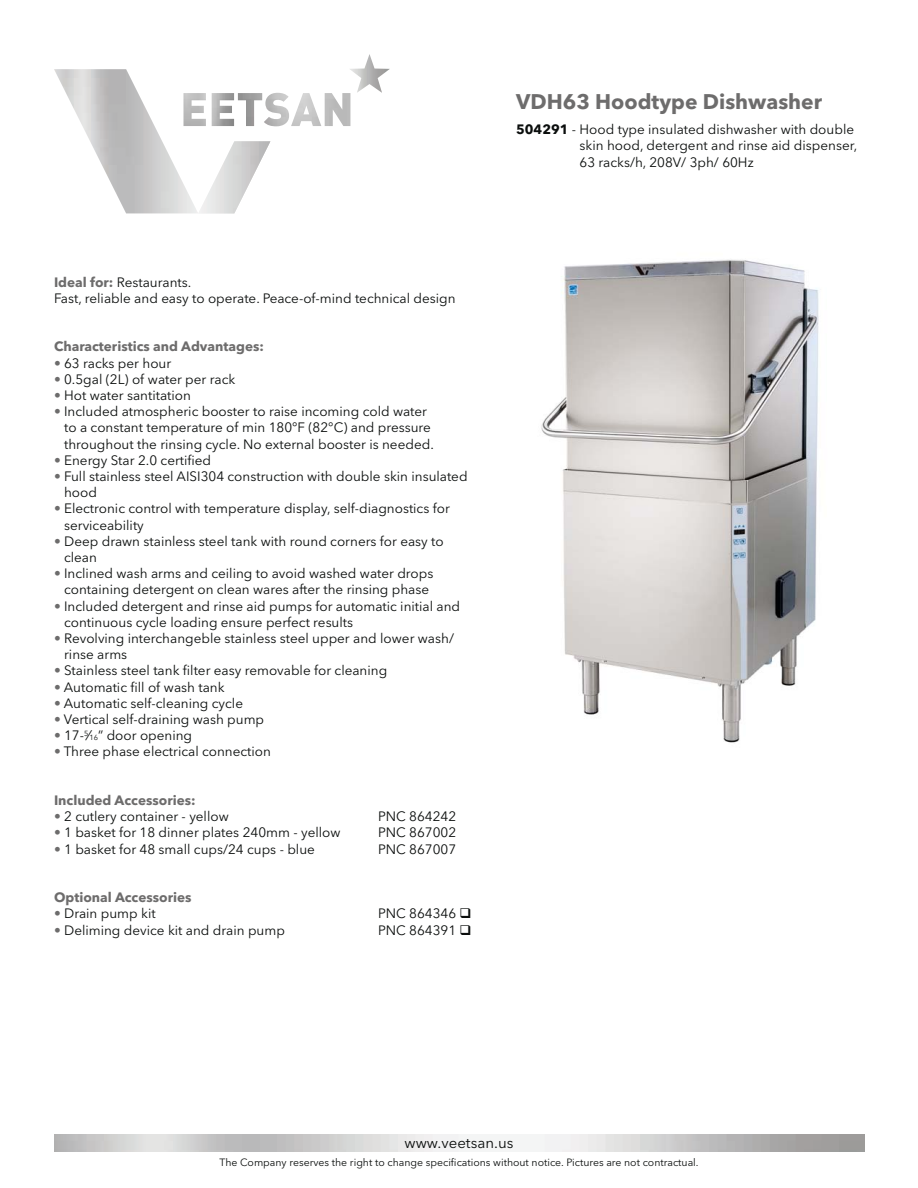
<style>
.page{position:relative;width:918px;height:1188px;background:#fff}
.page>*{position:absolute;margin:0;border:0;box-sizing:border-box;transform-origin:0 0}
.t1{font:700 21px "Avenir Next W1 G";color:#6d6c6c}
.t2{font:15px "Avenir Next W1 G";color:#0b0e0d}
.t3{font:13.5px/16.2px "Avenir Next W1 G";color:#0b0e0d}
.t4{font:700 13.5px "Avenir Next W1 G";color:#6d6c6c}
.t5{font:10.5px "Avenir Next W1 G";color:#0b0e0d}
.s1{font-weight:700;color:#6d6c6c}
.s2{color:#6d6c6c}
.s3{font-size:7.35px}
.s4{font-weight:700}
</style>
<div class="page">
<img style="left:198px;top:93px;width:152px;height:33px">
<img style="left:54px;top:69px;width:144px;height:144px">
<img style="left:199px;top:141px;width:71px;height:72px">
<img style="left:350px;top:54px;width:40px;height:39px">
<img style="left:541px;top:259px;width:278px;height:484px">
<p class="t3" style="left:54px;top:275px;width:403px"><span class="s1">Ideal for:</span> Restaurants.<br>Fast, reliable and easy to operate. Peace-of-mind technical design</p>
<p class="t4" style="left:54px;top:341px;width:212px">Characteristics and Advantages:</p>
<p class="t3" style="left:54px;top:356px;width:119px"><span class="s2">•</span> 63 racks per hour</p>
<p class="t3" style="left:54px;top:372px;width:183px"><span class="s2">•</span> 0.5gal (2L) of water per rack</p>
<p class="t3" style="left:54px;top:388px;width:138px"><span class="s2">•</span> Hot water santitation</p>
<p class="t3" style="left:64px;top:404px;width:371px;text-indent:-10px"><span class="s2">•</span> Included atmospheric booster to raise incoming cold water to a constant temperature of min 180°F (82°C) and pressure throughout the rinsing cycle. No external booster is needed.</p>
<p class="t3" style="left:54px;top:453px;width:159px"><span class="s2">•</span> Energy Star 2.0 certified</p>
<p class="t3" style="left:64px;top:469px;width:405px;text-indent:-10px"><span class="s2">•</span> Full stainless steel AISI304 construction with double skin insulated hood</p>
<p class="t3" style="left:64px;top:502px;width:387px;text-indent:-10px"><span class="s2">•</span> Electronic control with temperature display, self-diagnostics for serviceability</p>
<p class="t3" style="left:64px;top:534px;width:381px;text-indent:-10px"><span class="s2">•</span> Deep drawn stainless steel tank with round corners for easy to clean</p>
<p class="t3" style="left:54px;top:566px;width:381px;text-align:center"><span class="s2">•</span> Inclined wash arms and ceiling to avoid washed water drops containing detergent on clean wares after the rinsing phase</p>
<p class="t3" style="left:64px;top:599px;width:398px;text-indent:-10px"><span class="s2">•</span> Included detergent and rinse aid pumps for automatic initial and continuous cycle loading ensure perfect results</p>
<p class="t3" style="left:64px;top:631px;width:391px;text-indent:-10px"><span class="s2">•</span> Revolving interchangeble stainless steel upper and lower wash/ rinse arms</p>
<p class="t3" style="left:54px;top:664px;width:335px"><span class="s2">•</span> Stainless steel tank filter easy removable for cleaning</p>
<p class="t3" style="left:54px;top:680px;width:172px"><span class="s2">•</span> Automatic fill of wash tank</p>
<p class="t3" style="left:54px;top:696px;width:191px"><span class="s2">•</span> Automatic self-cleaning cycle</p>
<p class="t3" style="left:54px;top:712px;width:212px"><span class="s2">•</span> Vertical self-draining wash pump</p>
<p class="t3" style="left:54px;top:728px;width:140px"><span class="s2">•</span> 17-<sup>5</sup>⁄<span class="s3">16</span>” door opening</p>
<p class="t3" style="left:54px;top:745px;width:219px"><span class="s2">•</span> Three phase electrical connection</p>
<p class="t4" style="left:54px;top:795px;width:143px">Included Accessories:</p>
<p class="t3" style="left:54px;top:809px;width:176px"><span class="s2">•</span> 2 cutlery container - yellow</p>
<p class="t3" style="left:378px;top:809px;width:80px">PNC 864242</p>
<p class="t3" style="left:54px;top:826px;width:288px"><span class="s2">•</span> 1 basket for 18 dinner plates 240mm - yellow</p>
<p class="t3" style="left:378px;top:826px;width:80px">PNC 867002</p>
<p class="t3" style="left:54px;top:842px;width:262px"><span class="s2">•</span> 1 basket for 48 small cups/24 cups - blue</p>
<p class="t3" style="left:378px;top:842px;width:80px">PNC 867007</p>
<p class="t4" style="left:54px;top:892px;width:139px">Optional Accessories</p>
<p class="t3" style="left:54px;top:907px;width:103px"><span class="s2">•</span> Drain pump kit</p>
<p class="t3" style="left:378px;top:907px;width:80px">PNC 864346</p>
<p class="t3" style="left:54px;top:923px;width:232px"><span class="s2">•</span> Deliming device kit and drain pump</p>
<p class="t3" style="left:378px;top:923px;width:80px">PNC 864391</p>
<h1 class="t1" style="left:516px;top:93px;width:307px">VDH63 Hoodtype Dishwasher</h1>
<p class="t3" style="left:580px;top:122px;width:279px;text-indent:-63px"><span class="s4">504291</span> - Hood type insulated dishwasher with double skin hood, detergent and rinse aid dispenser,<br>63 racks/h, 208V/ 3ph/ 60Hz</p>
<p class="t2" style="left:405px;top:1137px;width:110px">www.veetsan.us</p>
<p class="t5" style="left:220px;top:1158px;width:481px">The Company reserves the right to change specifications without notice. Pictures are not contractual.</p>
</div>
